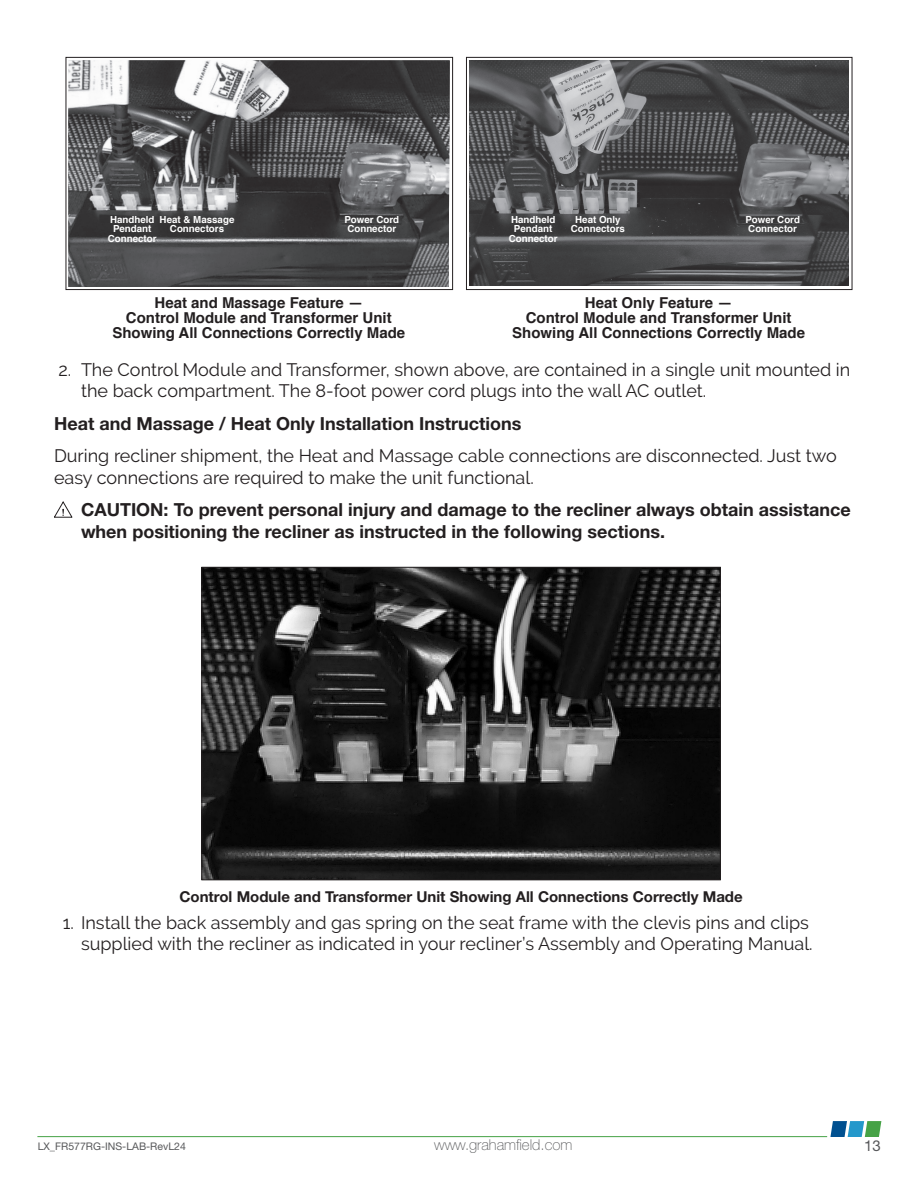
<style>
.page{position:relative;width:918px;height:1188px;background:#fff}
.page>*{position:absolute;margin:0;border:0;box-sizing:border-box;transform-origin:0 0}
.t1{font:18px/21.6px "Raleway";color:#231f20}
.t2{font:700 18px/21.6px "Helvetica Neue LT Std";color:#231f20}
.t3{font:700 15px/15px "Helvetica";color:#231f20;text-align:center}
.t4{font:700 15px "Helvetica Neue LT Std";color:#231f20}
.t5{font:100 15px "Helvetica Neue LT Std";color:#57585a}
.t6{font:15px "Helvetica Neue LT Std";color:#57585a}
.t7{font:10.5px "Helvetica Neue LT Std";color:#57585a}
.t8{font:700 9.75px/9.8px "Helvetica";color:#fff;text-align:center}
</style>
<div class="page">
<img style="left:470px;top:61px;width:379px;height:225px">
<img style="left:68px;top:60px;width:382px;height:227px">
<div style="left:66px;top:57px;width:387px;height:233px;border:1px solid #231f20"></div>
<div style="left:466px;top:57px;width:386px;height:233px;border:1px solid #231f20"></div>
<svg style="left:54px;top:502px;width:18px;height:16px"></svg>
<img style="left:204px;top:569px;width:515px;height:309px">
<div style="left:202px;top:567px;width:519px;height:313px;border:1px solid #231f20"></div>
<hr style="left:37px;top:1136px;width:790px;height:1px;background:#46a246">
<svg style="left:830px;top:1121px;width:51px;height:16px"></svg>
<p class="t8" style="left:108px;top:214px;width:50px">Handheld<br>Pendant<br>Connector</p>
<p class="t8" style="left:160px;top:214px;width:76px">Heat &amp; Massage<br>Connectors</p>
<p class="t8" style="left:344px;top:214px;width:56px">Power Cord<br>Connector</p>
<p class="t8" style="left:509px;top:214px;width:50px">Handheld<br>Pendant<br>Connector</p>
<p class="t8" style="left:571px;top:214px;width:56px">Heat Only<br>Connectors</p>
<p class="t8" style="left:745px;top:214px;width:56px">Power Cord<br>Connector</p>
<p class="t3" style="left:512px;top:295px;width:294px">Heat Only Feature —<br>Control Module and Transformer Unit<br>Showing All Connections Correctly Made</p>
<p class="t1" style="left:81px;top:358px;width:771px;text-indent:-22px">2. The Control Module and Transformer, shown above, are contained in a single unit mounted in the back compartment. The 8-foot power cord plugs into the wall AC outlet.</p>
<p class="t2" style="left:54px;top:412px;width:469px">Heat and Massage / Heat Only Installation Instructions</p>
<p class="t1" style="left:54px;top:445px;width:784px">During recliner shipment, the Heat and Massage cable connections are disconnected. Just two easy connections are required to make the unit functional.</p>
<p class="t2" style="left:81px;top:498px;width:771px">CAUTION: To prevent personal injury and damage to the recliner always obtain assistance when positioning the recliner as instructed in the following sections.</p>
<p class="t3" style="left:112px;top:295px;width:294px">Heat and Massage Feature —<br>Control Module and Transformer Unit<br>Showing All Connections Correctly Made</p>
<p class="t4" style="left:179px;top:887px;width:565px">Control Module and Transformer Unit Showing All Connections Correctly Made</p>
<p class="t1" style="left:63px;top:911px;width:751px;text-align:right">1. Install the back assembly and gas spring on the seat frame with the clevis pins and clips supplied with the recliner as indicated in your recliner’s Assembly and Operating Manual.</p>
<p class="t7" style="left:38px;top:1140px;width:150px">LX_FR577RG-INS-LAB-RevL24</p>
<p class="t5" style="left:434px;top:1136px;width:140px">www.grahamfield.com</p>
<p class="t6" style="left:864px;top:1137px;width:18px">13</p>
</div>
